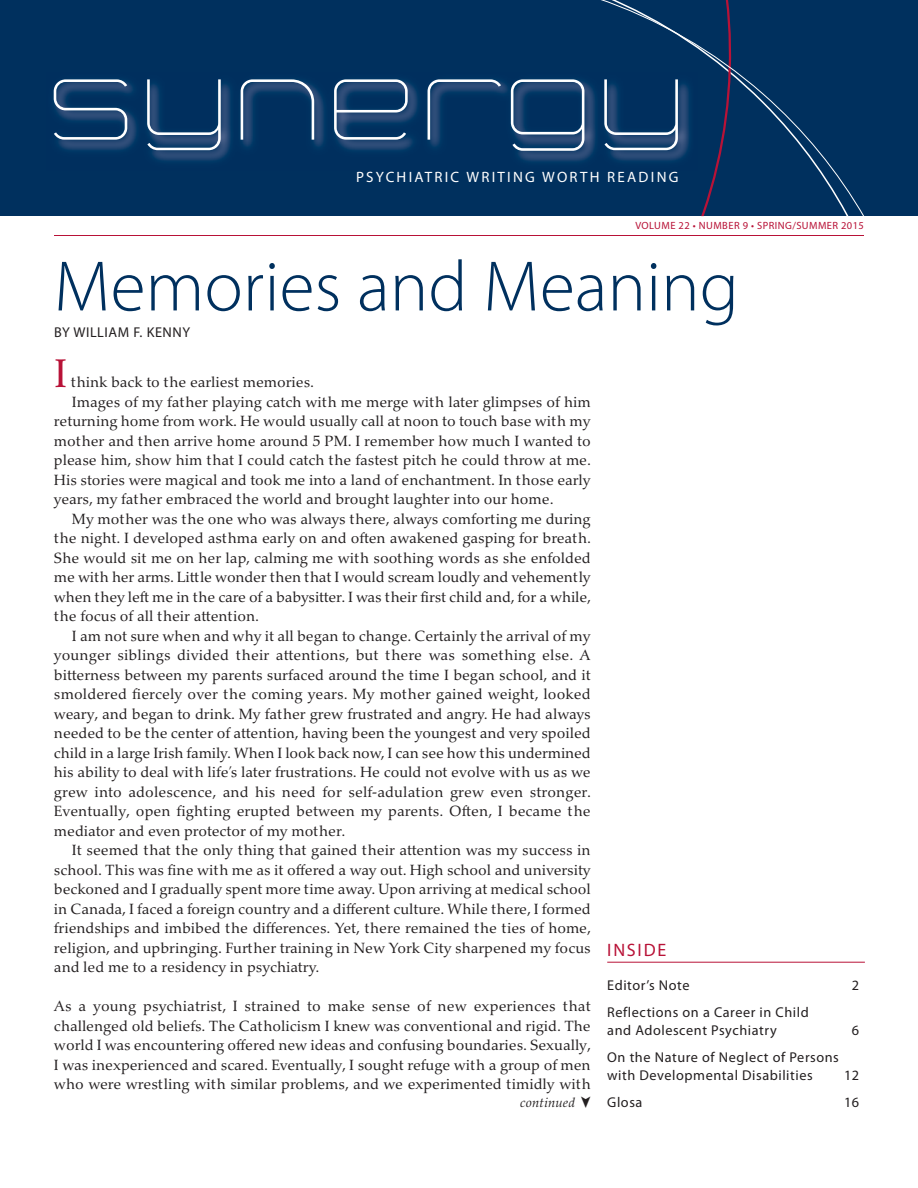
<style>
.page{position:relative;width:918px;height:1188px;background:#fff}
.page>*{position:absolute;margin:0;border:0;box-sizing:border-box;transform-origin:0 0}
.t1{font:300 72px "Myriad Pro";color:#00305e}
.t2{font:40.5px "Palatino Nova";color:#b81237}
.t3{font:18px "Myriad Pro";color:#b81237}
.t4{font:15px/19.5px "Palatino Nova";color:#231f20;text-align:justify}
.t5{font:15px "Myriad Pro";letter-spacing:.15em;color:#fff}
.t6{font:14.25px/18px "Myriad Pro";letter-spacing:.04em;color:#231f20}
.t7{font:italic 13.5px "Palatino Nova";color:#231f20}
.t8{font:10.5px "Myriad Pro";letter-spacing:.04em;color:#b81237}
</style>
<div class="page">
<hr style="left:607px;top:962px;width:258px;height:1px;background:#b81237">
<hr style="left:54px;top:235px;width:810px;height:1px;background:#b81237">
<div style="left:0;top:0;width:918px;height:216px;background:#00305e"></div>
<svg style="left:601px;top:0;width:263px;height:217px"></svg>
<img style="left:53px;top:73px;width:645px;height:97px">
<svg style="left:54px;top:79px;width:624px;height:72px"></svg>
<h2 class="t5" style="left:356px;top:172px;width:324px">PSYCHIATRIC W RITING W ORTH READING</h2>
<p class="t8" style="left:635px;top:222px;width:230px">VOLUME 22 • NUMBER 9 • SPRING/SUMMER 2015</p>
<h1 class="t1" style="left:54px;top:259px;width:686px">Memories and Meaning</h1>
<p class="t6" style="left:54px;top:325px;width:137px">BY WILLIAM F. KENNY</p>
<p class="t2" style="left:54px;top:358px;width:15px">I</p>
<p class="t4" style="left:71px;top:374px;width:245px">think back to the earliest memories.</p>
<p class="t4" style="left:72px;top:394px;width:520px">Images of my father playing catch with me merge with later glimpses of him</p>
<p class="t4" style="left:54px;top:413px;width:538px">returning home from work. He would usually call at noon to touch base with my</p>
<p class="t4" style="left:54px;top:433px;width:538px">mother and then arrive home around 5 PM. I remember how much I wanted to</p>
<p class="t4" style="left:54px;top:452px;width:539px">please him, show him that I could catch the fastest pitch he could throw at me.</p>
<p class="t4" style="left:54px;top:472px;width:538px">His stories were magical and took me into a land of enchantment. In those early</p>
<p class="t4" style="left:54px;top:491px;width:501px">years, my father embraced the world and brought laughter into our home.</p>
<p class="t4" style="left:72px;top:511px;width:520px">My mother was the one who was always there, always comforting me during</p>
<p class="t4" style="left:54px;top:530px;width:539px">the night. I developed asthma early on and often awakened gasping for breath.</p>
<p class="t4" style="left:54px;top:550px;width:538px">She would sit me on her lap, calming me with soothing words as she enfolded</p>
<p class="t4" style="left:54px;top:569px;width:538px">me with her arms. Little wonder then that I would scream loudly and vehemently</p>
<p class="t4" style="left:54px;top:589px;width:539px">when they left me in the care of a babysitter. I was their first child and, for a while,</p>
<p class="t4" style="left:54px;top:608px;width:207px">the focus of all their attention.</p>
<p class="t4" style="left:72px;top:628px;width:520px">I am not sure when and why it all began to change. Certainly the arrival of my</p>
<p class="t4" style="left:54px;top:647px;width:535px">younger siblings divided their attentions, but there was something else. A</p>
<p class="t4" style="left:54px;top:667px;width:538px">bitterness between my parents surfaced around the time I began school, and it</p>
<p class="t4" style="left:54px;top:686px;width:538px">smoldered fiercely over the coming years. My mother gained weight, looked</p>
<p class="t4" style="left:54px;top:706px;width:538px">weary, and began to drink. My father grew frustrated and angry. He had always</p>
<p class="t4" style="left:54px;top:725px;width:538px">needed to be the center of attention, having been the youngest and very spoiled</p>
<p class="t4" style="left:54px;top:745px;width:538px">child in a large Irish family. When I look back now, I can see how this undermined</p>
<p class="t4" style="left:54px;top:764px;width:538px">his ability to deal with life’s later frustrations. He could not evolve with us as we</p>
<p class="t4" style="left:54px;top:784px;width:539px">grew into adolescence, and his need for self-adulation grew even stronger.</p>
<p class="t4" style="left:54px;top:803px;width:538px">Eventually, open fighting erupted between my parents. Often, I became the</p>
<p class="t4" style="left:54px;top:823px;width:293px">mediator and even protector of my mother.</p>
<p class="t4" style="left:72px;top:842px;width:520px">It seemed that the only thing that gained their attention was my success in</p>
<p class="t4" style="left:54px;top:862px;width:538px">school. This was fine with me as it offered a way out. High school and university</p>
<p class="t4" style="left:54px;top:881px;width:538px">beckoned and I gradually spent more time away. Upon arriving at medical school</p>
<p class="t4" style="left:54px;top:901px;width:538px">in Canada, I faced a foreign country and a different culture. While there, I formed</p>
<p class="t4" style="left:54px;top:920px;width:539px">friendships and imbibed the differences. Yet, there remained the ties of home,</p>
<p class="t4" style="left:54px;top:940px;width:538px">religion, and upbringing. Further training in New York City sharpened my focus</p>
<p class="t4" style="left:54px;top:959px;width:267px">and led me to a residency in psychiatry.</p>
<p class="t4" style="left:54px;top:998px;width:539px">As a young psychiatrist, I strained to make sense of new experiences that challenged old beliefs. The Catholicism I knew was conventional and rigid. The world I was encountering offered new ideas and confusing boundaries. Sexually, I was inexperienced and scared. Eventually, I sought refuge with a group of men who were wrestling with similar problems, and we experimented timidly with</p>
<p class="t7" style="left:520px;top:1098px;width:57px">continued</p>
<p class="t3" style="left:607px;top:943px;width:61px">INSIDE</p>
<p class="t6" style="left:607px;top:978px;width:84px">Editor’s Note</p>
<p class="t6" style="left:852px;top:978px;width:9px">2</p>
<p class="t6" style="left:607px;top:1005px;width:203px">Reflections on a Career in Child and Adolescent Psychiatry</p>
<p class="t6" style="left:852px;top:1023px;width:9px">6</p>
<p class="t6" style="left:607px;top:1050px;width:233px">On the Nature of Neglect of Persons</p>
<p class="t6" style="left:607px;top:1068px;width:207px">with Developmental Disabilities</p>
<p class="t6" style="left:844px;top:1068px;width:17px">12</p>
<p class="t6" style="left:607px;top:1095px;width:37px">Glosa</p>
<p class="t6" style="left:844px;top:1095px;width:17px">16</p>
</div>
